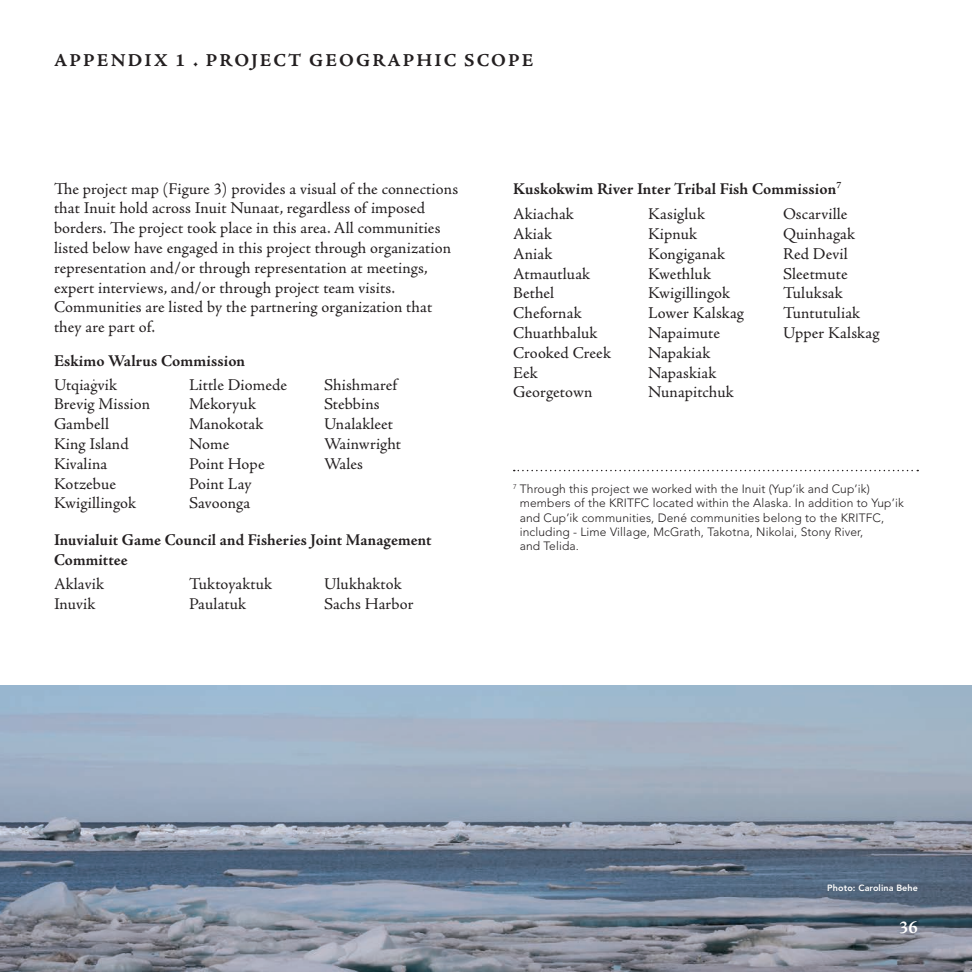
<style>
.page{position:relative;width:972px;height:972px;background:#fff}
.page>*{position:absolute;margin:0;border:0;box-sizing:border-box;transform-origin:0 0}
.ICC_Chapter_header{font:18px "Adobe Jenson Pro Bold Capt";letter-spacing:.115em;color:#231f20}
.t1{font:700 18px "Adobe Jenson Pro";color:#fff}
._2019_ICC_body_copy{font:16.5px/19.8px "Adobe Jenson Pro";letter-spacing:.005em;color:#231f20}
._2019_ICC_subhead{font:700 16.5px/19.8px "Adobe Jenson Pro";letter-spacing:.005em;color:#231f20}
.ICC_footnote{font:300 12px/14.4px "Avenir LT Std";letter-spacing:.01em;color:#231f20}
.ICC_photo_credit{font:800 9px "Avenir LT Std";letter-spacing:.01em;color:#fff}
</style>
<div class="page">
<svg style="left:514px;top:470px;width:404px;height:1px"></svg>
<img style="left:0;top:686px;width:972px;height:286px">
<p class="ICC_Chapter_header" style="left:54px;top:50px;width:481px">APPENDIX 1 . PROJECT GEOGRAPHIC SCOPE</p>
<p class="_2019_ICC_body_copy" style="left:54px;top:179px;width:406px">The project map (Figure 3) provides a visual of the connections that Inuit hold across Inuit Nunaat, regardless of imposed borders. The project took place in this area. All communities listed below have engaged in this project through organization representation and/or through representation at meetings, expert interviews, and/or through project team visits.<br>Communities are listed by the partnering organization that they are part of.</p>
<p class="_2019_ICC_subhead" style="left:54px;top:351px;width:193px">Eskimo Walrus Commission</p>
<p class="_2019_ICC_body_copy" style="left:54px;top:375px;width:65px">Utqiagvik</p>
<p class="_2019_ICC_body_copy" style="left:54px;top:395px;width:98px">Brevig Mission</p>
<p class="_2019_ICC_body_copy" style="left:54px;top:415px;width:56px">Gambell</p>
<p class="_2019_ICC_body_copy" style="left:54px;top:434px;width:76px">King Island</p>
<p class="_2019_ICC_body_copy" style="left:54px;top:454px;width:55px">Kivalina</p>
<p class="_2019_ICC_body_copy" style="left:54px;top:474px;width:64px">Kotzebue</p>
<p class="_2019_ICC_body_copy" style="left:54px;top:494px;width:84px">Kwigillingok</p>
<p class="_2019_ICC_body_copy" style="left:189px;top:375px;width:100px">Little Diomede</p>
<p class="_2019_ICC_body_copy" style="left:189px;top:395px;width:69px">Mekoryuk</p>
<p class="_2019_ICC_body_copy" style="left:189px;top:415px;width:76px">Manokotak</p>
<p class="_2019_ICC_body_copy" style="left:189px;top:434px;width:42px">Nome</p>
<p class="_2019_ICC_body_copy" style="left:189px;top:454px;width:77px">Point Hope</p>
<p class="_2019_ICC_body_copy" style="left:189px;top:474px;width:64px">Point Lay</p>
<p class="_2019_ICC_body_copy" style="left:189px;top:494px;width:63px">Savoonga</p>
<p class="_2019_ICC_body_copy" style="left:324px;top:375px;width:75px">Shishmaref</p>
<p class="_2019_ICC_body_copy" style="left:324px;top:395px;width:57px">Stebbins</p>
<p class="_2019_ICC_body_copy" style="left:324px;top:415px;width:71px">Unalakleet</p>
<p class="_2019_ICC_body_copy" style="left:324px;top:434px;width:79px">Wainwright</p>
<p class="_2019_ICC_body_copy" style="left:324px;top:454px;width:41px">Wales</p>
<p class="_2019_ICC_subhead" style="left:54px;top:530px;width:379px">Inuvialuit Game Council and Fisheries Joint Management<br>Committee</p>
<p class="_2019_ICC_body_copy" style="left:54px;top:574px;width:51px">Aklavik</p>
<p class="_2019_ICC_body_copy" style="left:54px;top:594px;width:43px">Inuvik</p>
<p class="_2019_ICC_body_copy" style="left:189px;top:574px;width:85px">Tuktoyaktuk</p>
<p class="_2019_ICC_body_copy" style="left:189px;top:594px;width:59px">Paulatuk</p>
<p class="_2019_ICC_body_copy" style="left:324px;top:574px;width:79px">Ulukhaktok</p>
<p class="_2019_ICC_body_copy" style="left:324px;top:594px;width:91px">Sachs Harbor</p>
<p class="_2019_ICC_subhead" style="left:513px;top:179px;width:330px">Kuskokwim River Inter Tribal Fish Commission<sup>7</sup></p>
<p class="_2019_ICC_body_copy" style="left:513px;top:204px;width:62px">Akiachak</p>
<p class="_2019_ICC_body_copy" style="left:513px;top:224px;width:41px">Akiak</p>
<p class="_2019_ICC_body_copy" style="left:513px;top:244px;width:41px">Aniak</p>
<p class="_2019_ICC_body_copy" style="left:513px;top:264px;width:79px">Atmautluak</p>
<p class="_2019_ICC_body_copy" style="left:513px;top:284px;width:43px">Bethel</p>
<p class="_2019_ICC_body_copy" style="left:513px;top:303px;width:70px">Chefornak</p>
<p class="_2019_ICC_body_copy" style="left:513px;top:323px;width:86px">Chuathbaluk</p>
<p class="_2019_ICC_body_copy" style="left:513px;top:343px;width:99px">Crooked Creek</p>
<p class="_2019_ICC_body_copy" style="left:513px;top:363px;width:26px">Eek</p>
<p class="_2019_ICC_body_copy" style="left:513px;top:383px;width:81px">Georgetown</p>
<p class="_2019_ICC_body_copy" style="left:648px;top:204px;width:58px">Kasigluk</p>
<p class="_2019_ICC_body_copy" style="left:648px;top:224px;width:51px">Kipnuk</p>
<p class="_2019_ICC_body_copy" style="left:648px;top:244px;width:79px">Kongiganak</p>
<p class="_2019_ICC_body_copy" style="left:648px;top:264px;width:65px">Kwethluk</p>
<p class="_2019_ICC_body_copy" style="left:648px;top:284px;width:84px">Kwigillingok</p>
<p class="_2019_ICC_body_copy" style="left:648px;top:303px;width:98px">Lower Kalskag</p>
<p class="_2019_ICC_body_copy" style="left:648px;top:323px;width:74px">Napaimute</p>
<p class="_2019_ICC_body_copy" style="left:648px;top:343px;width:64px">Napakiak</p>
<p class="_2019_ICC_body_copy" style="left:648px;top:363px;width:70px">Napaskiak</p>
<p class="_2019_ICC_body_copy" style="left:648px;top:383px;width:87px">Nunapitchuk</p>
<p class="_2019_ICC_body_copy" style="left:783px;top:204px;width:66px">Oscarville</p>
<p class="_2019_ICC_body_copy" style="left:783px;top:224px;width:74px">Quinhagak</p>
<p class="_2019_ICC_body_copy" style="left:783px;top:244px;width:66px">Red Devil</p>
<p class="_2019_ICC_body_copy" style="left:783px;top:264px;width:66px">Sleetmute</p>
<p class="_2019_ICC_body_copy" style="left:783px;top:284px;width:61px">Tuluksak</p>
<p class="_2019_ICC_body_copy" style="left:783px;top:303px;width:79px">Tuntutuliak</p>
<p class="_2019_ICC_body_copy" style="left:783px;top:323px;width:98px">Upper Kalskag</p>
<p class="ICC_footnote" style="left:520px;top:482px;width:386px;text-indent:-7px"><sup>7</sup> Through this project we worked with the Inuit (Yup’ik and Cup’ik) members of the KRITFC located within the Alaska. In addition to Yup’ik and Cup’ik communities, Dené communities belong to the KRITFC, including - Lime Village, McGrath, Takotna, Nikolai, Stony River,<br>and Telida.</p>
<p class="ICC_photo_credit" style="left:827px;top:883px;width:92px">Photo: Carolina Behe</p>
<p class="t1" style="left:899px;top:917px;width:20px">36</p>
</div>
